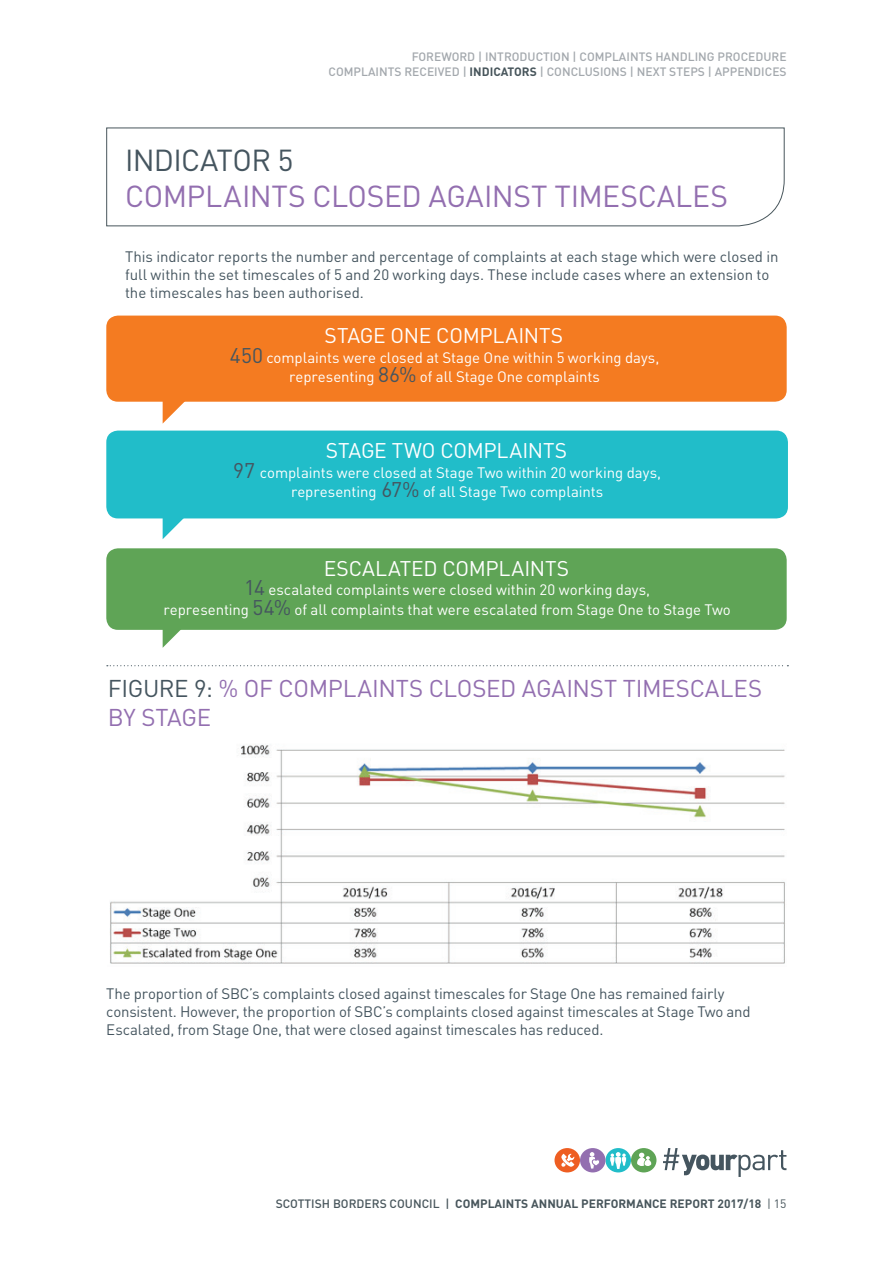
<style>
.page{position:relative;width:893px;height:1263px;background:#fff}
.page>*{position:absolute;margin:0;border:0;box-sizing:border-box;transform-origin:0 0}
.t1{font:30px "DIN";letter-spacing:-.01em;color:#936fb0}
.t2{font:30px "DIN";letter-spacing:-.02em;color:#45555f}
.t3{font:24px/28.8px "DIN";letter-spacing:-.01em;color:#936fb0}
.t4{font:21px "DIN";letter-spacing:-.005em;color:#fff}
.t5{font:15px/18px "DIN";letter-spacing:-.01em;color:#45555f}
.t6{font:15px/19.5px "DIN";letter-spacing:-.005em;color:#fff;text-align:center}
.t7{font:500 12px/14.4px "DIN";color:#a3a8ad;text-align:right}
.t8{font:700 12px "DIN";color:#48565c}
.s1{font-weight:700;color:#48565c}
.s2{font-size:21px;color:#45555f}
.s3{color:#45555f}
.s4{font-weight:500}
.s5{font-weight:400}
</style>
<div class="page">
<div style="left:605px;top:1148px;width:26px;height:24px;background:#21bdc9;border-radius:50%"></div>
<svg style="left:610px;top:1152px;width:16px;height:17px"></svg>
<div style="left:631px;top:1148px;width:25px;height:24px;background:#5fa456;border-radius:50%"></div>
<svg style="left:637px;top:1153px;width:14px;height:13px"></svg>
<div style="left:554px;top:1148px;width:26px;height:24px;background:#ee5e22;border-radius:50%"></div>
<svg style="left:561px;top:1154px;width:13px;height:13px"></svg>
<div style="left:580px;top:1148px;width:25px;height:24px;background:#936fb0;border-radius:50%"></div>
<svg style="left:589px;top:1152px;width:11px;height:16px"></svg>
<svg style="left:663px;top:1148px;width:123px;height:29px"></svg>
<div style="left:106px;top:548px;width:681px;height:82px;background:#5fa456;border-radius:12px"></div>
<svg style="left:163px;top:629px;width:25px;height:19px"></svg>
<div style="left:106px;top:431px;width:682px;height:87px;background:#21bdc9;border-radius:12px"></div>
<svg style="left:163px;top:518px;width:25px;height:21px"></svg>
<img style="left:110px;top:744px;width:675px;height:220px">
<svg style="left:106px;top:127px;width:679px;height:100px"></svg>
<svg style="left:107px;top:665px;width:681px;height:1px"></svg>
<div style="left:106px;top:316px;width:681px;height:86px;background:#f47b21;border-radius:12px"></div>
<svg style="left:163px;top:401px;width:25px;height:22px"></svg>
<p class="t7" style="left:329px;top:49px;width:460px">FOREWORD | INTRODUCTION | COMPLAINTS HANDLING PROCEDURE<br>COMPLAINTS RECEIVED | <span class="s1">INDICATORS</span> | CONCLUSIONS | NEXT STEPS | APPENDICES</p>
<h1 class="t2" style="left:125px;top:141px;width:170px">INDICATOR 5</h1>
<h1 class="t1" style="left:125px;top:177px;width:605px">COMPLAINTS CLOSED AGAINST TIMESCALES</h1>
<p class="t5" style="left:125px;top:247px;width:655px">This indicator reports the number and percentage of complaints at each stage which were closed in full within the set timescales of 5 and 20 working days. These include cases where an extension to the timescales has been authorised.</p>
<h3 class="t4" style="left:325px;top:322px;width:240px">STAGE ONE COMPLAINTS</h3>
<p class="t6" style="left:230px;top:347px;width:431px"><span class="s2">450</span> complaints were closed at Stage One within 5 working days, representing <span class="s2">86%</span> of all Stage One complaints</p>
<h3 class="t4" style="left:326px;top:437px;width:243px">STAGE TWO COMPLAINTS</h3>
<p class="t6" style="left:233px;top:462px;width:429px"><span class="s2">97</span> complaints were closed at Stage Two within 20 working days, representing <span class="s2">67%</span> of all Stage Two complaints</p>
<h3 class="t4" style="left:324px;top:555px;width:247px">ESCALATED COMPLAINTS</h3>
<p class="t6" style="left:164px;top:580px;width:569px"><span class="s2">14</span> escalated complaints were closed within 20 working days,<br>representing <span class="s2">54%</span> of all complaints that were escalated from Stage One to Stage Two</p>
<h2 class="t3" style="left:108px;top:673px;width:656px"><span class="s3">FIGURE 9:</span> % OF COMPLAINTS CLOSED AGAINST TIMESCALES<br>BY STAGE</h2>
<p class="t5" style="left:106px;top:984px;width:646px">The proportion of SBC’s complaints closed against timescales for Stage One has remained fairly consistent. However, the proportion of SBC’s complaints closed against timescales at Stage Two and<br>Escalated, from Stage One, that were closed against timescales has reduced.</p>
<p class="t8" style="left:276px;top:1196px;width:512px"><span class="s4">SCOTTISH BORDERS COUNCIL |</span> COMPLAINTS ANNUAL PERFORMANCE REPORT 2017/18 <span class="s5">| 15</span></p>
</div>
